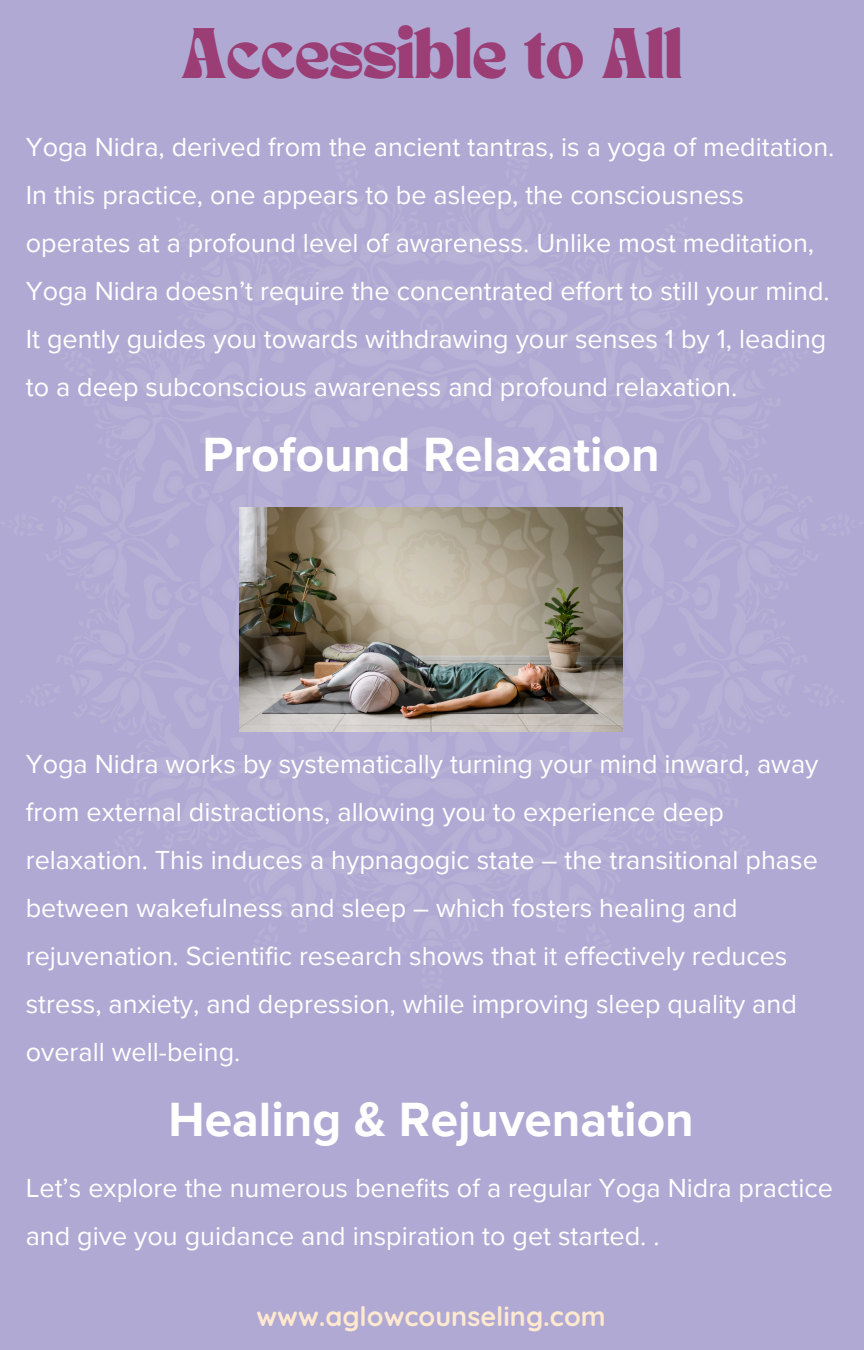
<style>
.page{position:relative;width:864px;height:1350px;background:#b0a9d4}
.page>*{position:absolute;margin:0;border:0;box-sizing:border-box;transform-origin:0 0}
.t1{font:49.95px "TANNIMBUS";color:#9b3e75}
.t2{font:700 49.5px "Proxima Nova";color:#fff}
.t3{font:27px/47.9px "Proxima Nova";color:#fff}
.t4{font:700 27px "Quicksand";color:#ffe9cf}
</style>
<div class="page">
<img style="left:239px;top:507px;width:384px;height:225px">
<p class="t1" style="left:182px;top:25px;width:502px">Accessible to All</p>
<p class="t3" style="left:26px;top:124px;width:810px">Yoga Nidra, derived from the ancient tantras, is a yoga of meditation.<br>In this practice, one appears to be asleep, the consciousness operates at a profound level of awareness. Unlike most meditation, Yoga Nidra doesn’t require the concentrated effort to still your mind.<br>It gently guides you towards withdrawing your senses 1 by 1, leading to a deep subconscious awareness and profound relaxation.</p>
<p class="t2" style="left:203px;top:426px;width:459px">Profound Relaxation</p>
<p class="t3" style="left:26px;top:740px;width:794px">Yoga Nidra works by systematically turning your mind inward, away from external distractions, allowing you to experience deep relaxation. This induces a hypnagogic state – the transitional phase between wakefulness and sleep – which fosters healing and rejuvenation. Scientific research shows that it effectively reduces stress, anxiety, and depression, while improving sleep quality and overall well-being.</p>
<p class="t2" style="left:169px;top:1090px;width:527px">Healing &amp; Rejuvenation</p>
<p class="t3" style="left:26px;top:1165px;width:809px">Let’s explore the numerous benefits of a regular Yoga Nidra practice and give you guidance and inspiration to get started. .</p>
<p class="t4" style="left:257px;top:1299px;width:351px">www.aglowcounseling.com</p>
</div>
